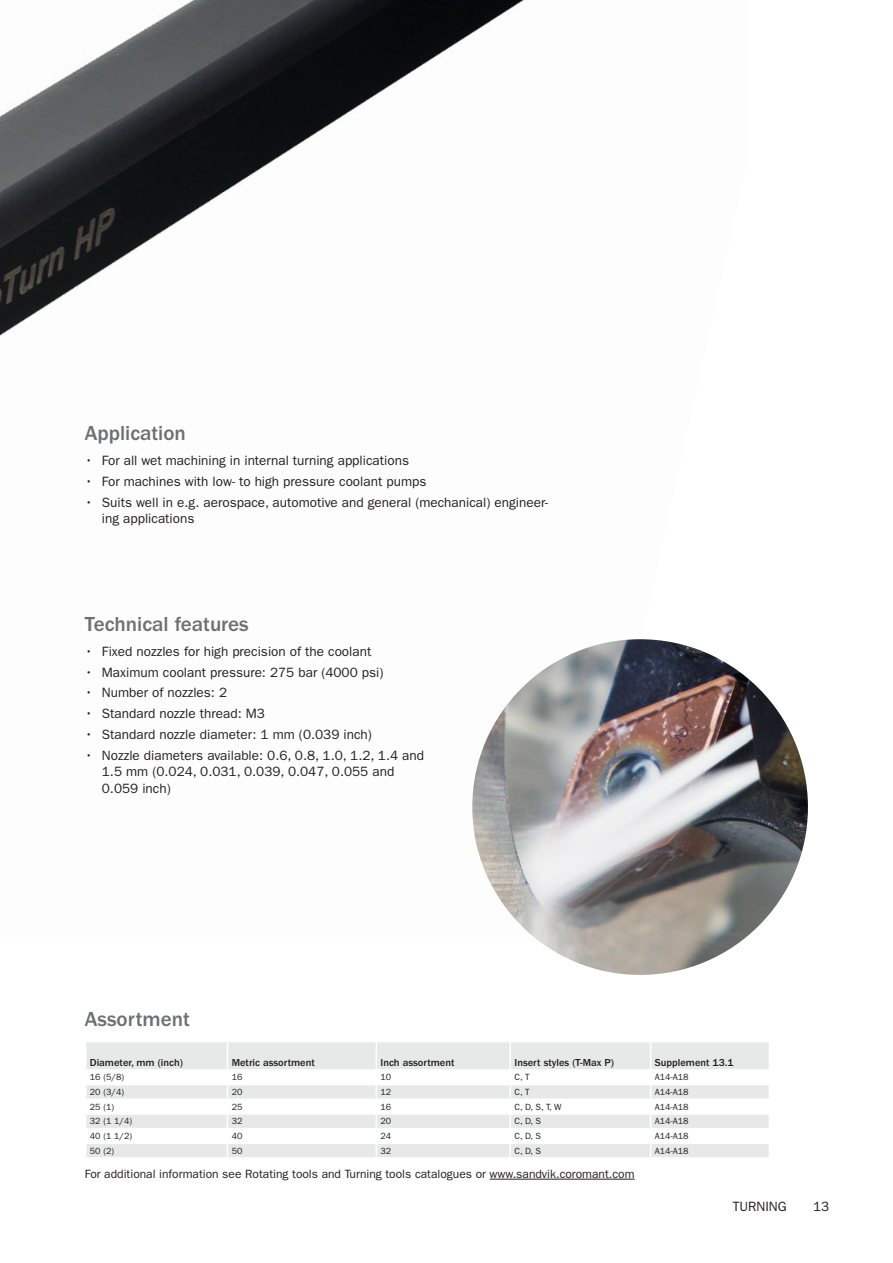
<style>
.page{position:relative;width:893px;height:1263px;background:#fff}
.page>*{position:absolute;margin:0;border:0;box-sizing:border-box;transform-origin:0 0}
.t1{font:500 21px "ITC Franklin Gothic Std";color:#6d6f71}
.t2{font:13.5px/16.5px "ITC Franklin Gothic Std";color:#231f20}
.t3{font:12px "ITC Franklin Gothic Std";color:#231f20}
.t4{font:500 10.5px "ITC Franklin Gothic Std";color:#231f20}
.t5{font:9px "ITC Franklin Gothic Std";color:#231f20}
</style>
<div class="page">
<img style="left:0;top:0;width:748px;height:941px">
<img style="left:472px;top:639px;width:336px;height:336px;border-radius:168px">
<hr style="left:490px;top:1179px;width:145px;height:1px;background:#231f20">
<svg style="left:86px;top:1042px;width:683px;height:115px;fill:#e7e8e8"></svg>
<hr style="left:509px;top:1042px;width:2px;height:27px;background:#fff">
<hr style="left:85px;top:1069px;width:142px;height:2px;background:#fff">
<hr style="left:227px;top:1069px;width:149px;height:2px;background:#fff">
<hr style="left:376px;top:1069px;width:134px;height:2px;background:#fff">
<hr style="left:510px;top:1069px;width:141px;height:2px;background:#fff">
<hr style="left:651px;top:1069px;width:119px;height:2px;background:#fff">
<hr style="left:85px;top:1084px;width:142px;height:1px;background:#fff">
<hr style="left:227px;top:1084px;width:149px;height:1px;background:#fff">
<hr style="left:376px;top:1084px;width:134px;height:1px;background:#fff">
<hr style="left:510px;top:1084px;width:141px;height:1px;background:#fff">
<hr style="left:651px;top:1084px;width:119px;height:1px;background:#fff">
<hr style="left:85px;top:1098px;width:142px;height:2px;background:#fff">
<hr style="left:227px;top:1098px;width:149px;height:2px;background:#fff">
<hr style="left:376px;top:1098px;width:134px;height:2px;background:#fff">
<hr style="left:510px;top:1098px;width:141px;height:2px;background:#fff">
<hr style="left:651px;top:1098px;width:119px;height:2px;background:#fff">
<svg style="left:227px;top:1042px;width:1px;height:115px"></svg>
<svg style="left:376px;top:1042px;width:1px;height:115px"></svg>
<svg style="left:509px;top:1071px;width:2px;height:86px"></svg>
<svg style="left:650px;top:1042px;width:1px;height:115px"></svg>
<hr style="left:85px;top:1113px;width:142px;height:2px;background:#fff">
<hr style="left:85px;top:1128px;width:142px;height:1px;background:#fff">
<hr style="left:85px;top:1142px;width:142px;height:2px;background:#fff">
<hr style="left:227px;top:1113px;width:149px;height:2px;background:#fff">
<hr style="left:376px;top:1113px;width:134px;height:2px;background:#fff">
<hr style="left:227px;top:1128px;width:149px;height:1px;background:#fff">
<hr style="left:376px;top:1128px;width:134px;height:1px;background:#fff">
<hr style="left:227px;top:1142px;width:149px;height:2px;background:#fff">
<hr style="left:376px;top:1142px;width:134px;height:2px;background:#fff">
<hr style="left:510px;top:1113px;width:141px;height:2px;background:#fff">
<hr style="left:510px;top:1128px;width:141px;height:1px;background:#fff">
<hr style="left:510px;top:1142px;width:141px;height:2px;background:#fff">
<hr style="left:651px;top:1113px;width:119px;height:2px;background:#fff">
<hr style="left:651px;top:1128px;width:119px;height:1px;background:#fff">
<hr style="left:651px;top:1142px;width:119px;height:2px;background:#fff">
<p class="t1" style="left:85px;top:421px;width:103px">Application</p>
<p class="t2" style="left:85px;top:452px;width:326px">• For all wet machining in internal turning applications</p>
<p class="t2" style="left:85px;top:473px;width:343px">• For machines with low- to high pressure coolant pumps</p>
<p class="t2" style="left:102px;top:494px;width:448px;text-indent:-17px">• Suits well in e.g. aerospace, automotive and general (mechanical) engineer&shy;ing applications</p>
<p class="t1" style="left:85px;top:612px;width:165px">Technical features</p>
<p class="t2" style="left:85px;top:643px;width:288px">• Fixed nozzles for high precision of the coolant</p>
<p class="t2" style="left:85px;top:664px;width:300px">• Maximum coolant pressure: 275 bar (4000 psi)</p>
<p class="t2" style="left:85px;top:685px;width:144px">• Number of nozzles: 2</p>
<p class="t2" style="left:85px;top:705px;width:182px">• Standard nozzle thread: M3</p>
<p class="t2" style="left:85px;top:726px;width:289px">• Standard nozzle diameter: 1 mm (0.039 inch)</p>
<p class="t2" style="left:102px;top:747px;width:324px;text-indent:-17px">• Nozzle diameters available: 0.6, 0.8, 1.0, 1.2, 1.4 and<br>1.5 mm (0.024, 0.031, 0.039, 0.047, 0.055 and<br>0.059 inch)</p>
<p class="t1" style="left:85px;top:1008px;width:106px">Assortment</p>
<p class="t4" style="left:90px;top:1056px;width:95px">Diameter, mm (inch)</p>
<p class="t4" style="left:232px;top:1056px;width:85px">Metric assortment</p>
<p class="t4" style="left:381px;top:1056px;width:75px">Inch assortment</p>
<p class="t4" style="left:514px;top:1056px;width:101px">Insert styles (T-Max P)</p>
<p class="t4" style="left:655px;top:1056px;width:80px">Supplement 13.1</p>
<p class="t5" style="left:90px;top:1072px;width:36px">16 (5/8)</p>
<p class="t5" style="left:232px;top:1072px;width:12px">16</p>
<p class="t5" style="left:381px;top:1072px;width:12px">10</p>
<p class="t5" style="left:514px;top:1072px;width:17px">C, T</p>
<p class="t5" style="left:655px;top:1072px;width:35px">A14-A18</p>
<p class="t5" style="left:90px;top:1087px;width:36px">20 (3/4)</p>
<p class="t5" style="left:232px;top:1087px;width:12px">20</p>
<p class="t5" style="left:381px;top:1087px;width:12px">12</p>
<p class="t5" style="left:514px;top:1087px;width:17px">C, T</p>
<p class="t5" style="left:655px;top:1087px;width:35px">A14-A18</p>
<p class="t5" style="left:90px;top:1101px;width:26px">25 (1)</p>
<p class="t5" style="left:232px;top:1101px;width:12px">25</p>
<p class="t5" style="left:381px;top:1101px;width:12px">16</p>
<p class="t5" style="left:514px;top:1101px;width:49px">C, D, S, T, W</p>
<p class="t5" style="left:655px;top:1101px;width:35px">A14-A18</p>
<p class="t5" style="left:90px;top:1116px;width:44px">32 (1 1/4)</p>
<p class="t5" style="left:232px;top:1116px;width:12px">32</p>
<p class="t5" style="left:381px;top:1116px;width:12px">20</p>
<p class="t5" style="left:514px;top:1116px;width:28px">C, D, S</p>
<p class="t5" style="left:655px;top:1116px;width:35px">A14-A18</p>
<p class="t5" style="left:90px;top:1131px;width:44px">40 (1 1/2)</p>
<p class="t5" style="left:232px;top:1131px;width:12px">40</p>
<p class="t5" style="left:381px;top:1131px;width:12px">24</p>
<p class="t5" style="left:514px;top:1131px;width:28px">C, D, S</p>
<p class="t5" style="left:655px;top:1131px;width:35px">A14-A18</p>
<p class="t5" style="left:90px;top:1145px;width:26px">50 (2)</p>
<p class="t5" style="left:232px;top:1145px;width:12px">50</p>
<p class="t5" style="left:381px;top:1145px;width:12px">32</p>
<p class="t5" style="left:514px;top:1145px;width:28px">C, D, S</p>
<p class="t5" style="left:655px;top:1145px;width:35px">A14-A18</p>
<p class="t3" style="left:85px;top:1167px;width:551px">For additional information see Rotating tools and Turning tools catalogues or www.sandvik.coromant.com</p>
<p class="t2" style="left:733px;top:1199px;width:56px">TURNING</p>
<p class="t2" style="left:813px;top:1199px;width:18px">13</p>
</div>
